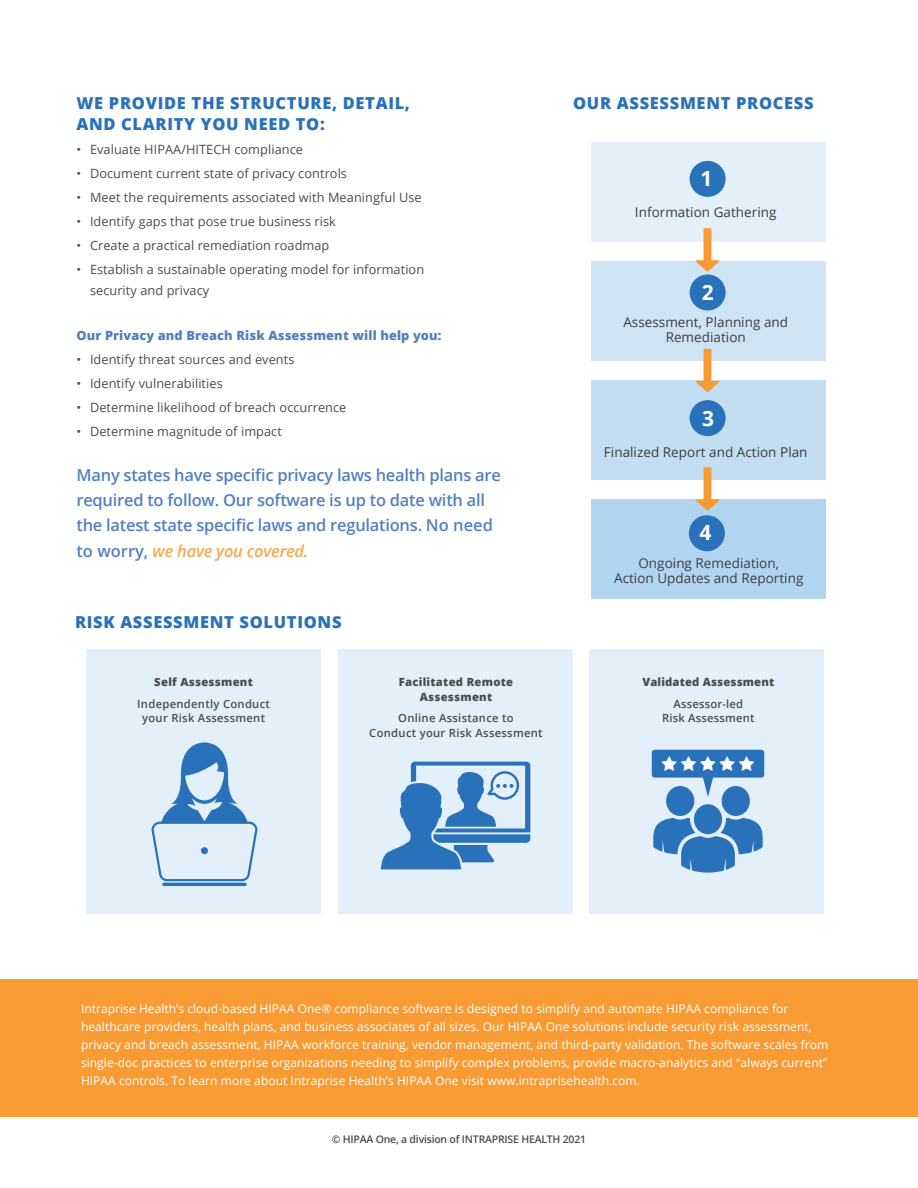
<style>
.page{position:relative;width:918px;height:1188px;background:#fff}
.page>*{position:absolute;margin:0;border:0;box-sizing:border-box;transform-origin:0 0}
.IH_-_Copy_9_13_-_95{font:700 21px "Open Sans";color:#fff}
.IH___Copy_9_14{font:600 16.5px/25.3px "Open Sans";letter-spacing:-.015em;color:#5380c1}
.IH_-_Copy_8_5_14_-_8{font:800 16.5px/21px "Open Sans";letter-spacing:.04em;color:#2972b9}
.IH_-_Copy_9_13_-_95-2{font:13.5px/15px "Open Sans";color:#3e3e3f;text-align:center}
.IH_-_Copy_8_5_14_-_8-2{font:12.75px/21px "Open Sans";letter-spacing:.005em;color:#4b4c4d}
.IH_-_Copy_8_5_14_-_8-3{font:800 12.75px "Open Sans";letter-spacing:.01em;color:#5380c1}
.IH_-_Copy_8_5_13_-_8{font:12px/18px "Open Sans";letter-spacing:.005em;color:#fff}
.t1{font:600 11.25px/14.2px "Open Sans";letter-spacing:.025em;color:#4b4c4d;text-align:center}
.t2{font:800 11.25px/14.2px "Open Sans";letter-spacing:.025em;color:#4b4c4d;text-align:center}
.t3{font:600 10.5px "Open Sans";letter-spacing:-.02em;color:#4b4c4d}
.s1{font-style:italic;color:#f9a851}
</style>
<div class="page">
<div style="left:590px;top:649px;width:234px;height:264px;background:#e3f0f9"></div>
<div style="left:0;top:980px;width:918px;height:137px;background:#f89b33"></div>
<div style="left:86px;top:649px;width:235px;height:265px;background:#e3f0f9"></div>
<div style="left:339px;top:649px;width:234px;height:265px;background:#e3f0f9"></div>
<hr style="left:162px;top:883px;width:85px;height:3px;background:#2972b9;border-radius:2px">
<svg style="left:152px;top:742px;width:105px;height:139px"></svg>
<div style="left:201px;top:847px;width:7px;height:7px;background:#2972b9;border-radius:50%"></div>
<svg style="left:381px;top:762px;width:149px;height:107px"></svg>
<div style="left:652px;top:750px;width:112px;height:28px;background:#2972b9;border-radius:3px"></div>
<svg style="left:653px;top:777px;width:110px;height:96px"></svg>
<div style="left:591px;top:142px;width:234px;height:100px;background:#e3f0f9"></div>
<div style="left:591px;top:261px;width:234px;height:100px;background:#cee4f5"></div>
<div style="left:591px;top:380px;width:234px;height:100px;background:#c3def2"></div>
<div style="left:591px;top:499px;width:234px;height:100px;background:#b1d5f0"></div>
<svg style="left:696px;top:228px;width:23px;height:44px"></svg>
<div style="left:690px;top:161px;width:36px;height:36px;background:#2972b9;border-radius:50%"></div>
<div style="left:690px;top:274px;width:36px;height:36px;background:#2972b9;border-radius:50%"></div>
<div style="left:690px;top:400px;width:36px;height:36px;background:#2972b9;border-radius:50%"></div>
<svg style="left:696px;top:349px;width:23px;height:43px"></svg>
<svg style="left:696px;top:467px;width:23px;height:44px"></svg>
<div style="left:689px;top:515px;width:36px;height:36px;background:#2972b9;border-radius:50%"></div>
<p class="IH_-_Copy_8_5_14_-_8" style="left:76px;top:91px;width:335px">WE PROVIDE THE STRUCTURE, DETAIL,<br>AND CLARITY YOU NEED TO:</p>
<p class="IH_-_Copy_8_5_14_-_8-2" style="left:76px;top:138px;width:228px">• Evaluate HIPAA/HITECH compliance</p>
<p class="IH_-_Copy_8_5_14_-_8-2" style="left:76px;top:162px;width:272px">• Document current state of privacy controls</p>
<p class="IH_-_Copy_8_5_14_-_8-2" style="left:76px;top:186px;width:347px">• Meet the requirements associated with Meaningful Use</p>
<p class="IH_-_Copy_8_5_14_-_8-2" style="left:76px;top:210px;width:261px">• Identify gaps that pose true business risk</p>
<p class="IH_-_Copy_8_5_14_-_8-2" style="left:76px;top:234px;width:254px">• Create a practical remediation roadmap</p>
<p class="IH_-_Copy_8_5_14_-_8-2" style="left:90px;top:258px;width:336px;text-indent:-14px">• Establish a sustainable operating model for information security and privacy</p>
<p class="IH_-_Copy_8_5_14_-_8-3" style="left:76px;top:325px;width:367px">Our Privacy and Breach Risk Assessment will help you:</p>
<p class="IH_-_Copy_8_5_14_-_8-2" style="left:76px;top:348px;width:219px">• Identify threat sources and events</p>
<p class="IH_-_Copy_8_5_14_-_8-2" style="left:76px;top:372px;width:148px">• Identify vulnerabilities</p>
<p class="IH_-_Copy_8_5_14_-_8-2" style="left:76px;top:396px;width:271px">• Determine likelihood of breach occurrence</p>
<p class="IH_-_Copy_8_5_14_-_8-2" style="left:76px;top:420px;width:207px">• Determine magnitude of impact</p>
<p class="IH___Copy_9_14" style="left:76px;top:462px;width:426px">Many states have specific privacy laws health plans are required to follow. Our software is up to date with all the latest state specific laws and regulations. No need to worry, <span class="s1">we have you covered.</span></p>
<p class="IH_-_Copy_8_5_14_-_8" style="left:75px;top:611px;width:268px">RISK ASSESSMENT SOLUTIONS</p>
<p class="t2" style="left:154px;top:674px;width:100px">Self Assessment</p>
<p class="t1" style="left:137px;top:697px;width:134px">Independently Conduct your Risk Assessment</p>
<p class="t2" style="left:399px;top:674px;width:116px">Facilitated Remote<br>Assessment</p>
<p class="t1" style="left:369px;top:711px;width:175px">Online Assistance to<br>Conduct your Risk Assessment</p>
<p class="IH_-_Copy_8_5_14_-_8" style="left:573px;top:91px;width:242px">OUR ASSESSMENT PROCESS</p>
<p class="IH_-_Copy_9_13_-_95" style="left:701px;top:164px;width:13px">1</p>
<p class="IH_-_Copy_9_13_-_95-2" style="left:635px;top:205px;width:143px">Information Gathering</p>
<p class="IH_-_Copy_9_13_-_95" style="left:702px;top:277px;width:13px">2</p>
<p class="IH_-_Copy_9_13_-_95-2" style="left:623px;top:314px;width:166px">Assessment, Planning and<br>Remediation</p>
<p class="IH_-_Copy_9_13_-_95" style="left:702px;top:403px;width:13px">3</p>
<p class="IH_-_Copy_9_13_-_95-2" style="left:604px;top:445px;width:205px">Finalized Report and Action Plan</p>
<p class="IH_-_Copy_9_13_-_95" style="left:700px;top:518px;width:13px">4</p>
<p class="IH_-_Copy_9_13_-_95-2" style="left:614px;top:556px;width:191px">Ongoing Remediation,<br>Action Updates and Reporting</p>
<p class="t2" style="left:642px;top:674px;width:133px">Validated Assessment</p>
<p class="t1" style="left:662px;top:697px;width:94px">Assessor-led<br>Risk Assessment</p>
<p class="IH_-_Copy_8_5_13_-_8" style="left:81px;top:999px;width:749px">Intraprise Health’s cloud-based HIPAA One® compliance software is designed to simplify and automate HIPAA compliance for healthcare providers, health plans, and business associates of all sizes. Our HIPAA One solutions include security risk assessment, privacy and breach assessment, HIPAA workforce training, vendor management, and third-party validation. The software scales from single-doc practices to enterprise organizations needing to simplify complex problems, provide macro-analytics and “always current” HIPAA controls. To learn more about Intraprise Health’s HIPAA One visit www.intraprisehealth.com.</p>
<p class="t3" style="left:332px;top:1132px;width:256px">© HIPAA One, a division of INTRAPRISE HEALTH 2021</p>
</div>
